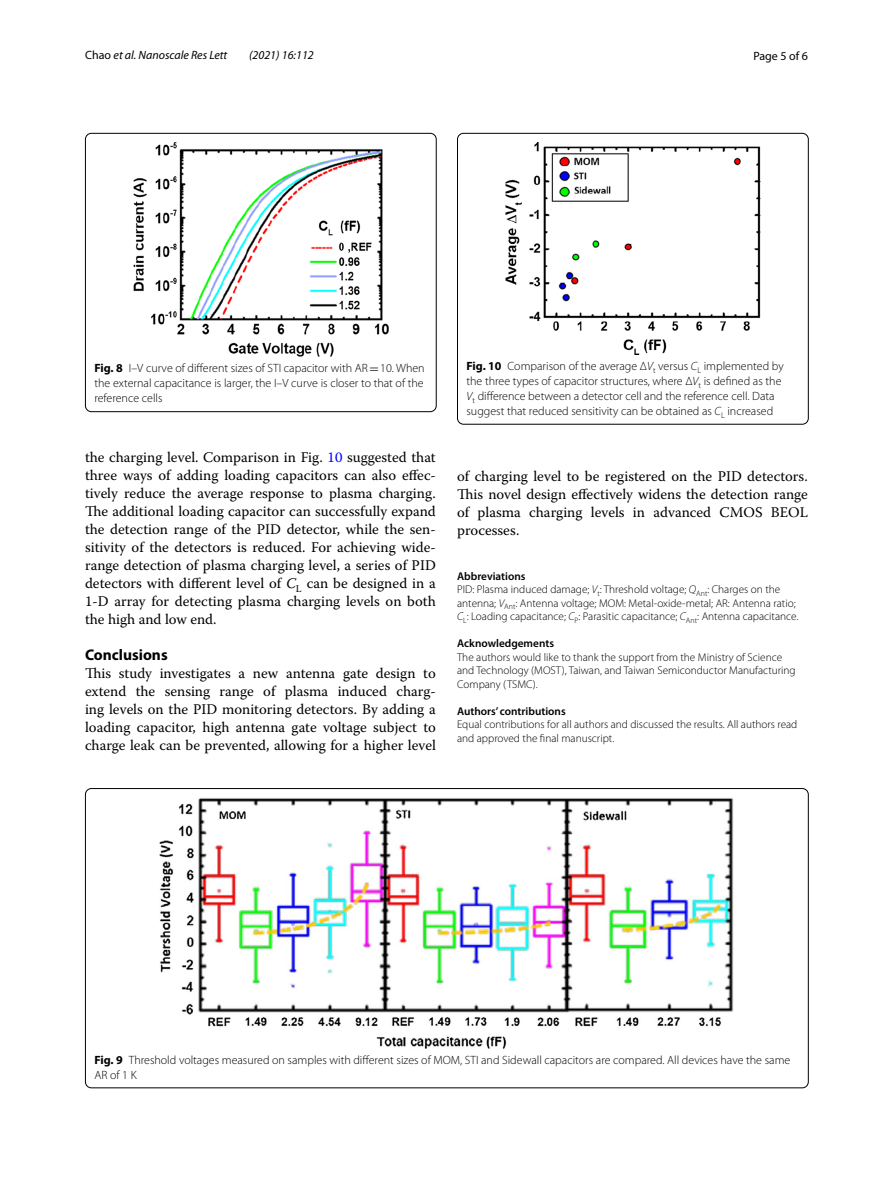
<style>
.page{position:relative;width:893px;height:1187px;background:#fff}
.page>*{position:absolute;margin:0;border:0;box-sizing:border-box;transform-origin:0 0}
.t1{font:700 15.45px "Myriad Pro";color:#000}
.t2{font:14.7px/18px "Warnock Pro";color:#000;text-align:justify}
.t3{font:300 12px/15px "Myriad Pro";color:#000}
.t4{font:italic 12px "Myriad Pro";color:#000}
.t5{font:12px "Myriad Pro";color:#000}
.t6{font:300 11.25px/13.5px "Myriad Pro";color:#000}
.t7{font:600 11.25px "Myriad Pro";color:#000}
.s1{font-style:normal}
.s2{font-weight:700}
.s3{font-family:"MTSY";font-weight:400}
.s4{color:#00f}
.s5{font-style:italic}
.s6{font-weight:600}
</style>
<div class="page">
<img style="left:133px;top:142px;width:255px;height:214px">
<div style="left:85px;top:133px;width:351px;height:279px;border:1px solid #000;border-radius:6px"></div>
<img style="left:160px;top:797px;width:574px;height:251px">
<img style="left:505px;top:142px;width:255px;height:212px">
<div style="left:457px;top:133px;width:351px;height:291px;border:1px solid #000;border-radius:6px"></div>
<p class="t4" style="left:85px;top:48px;width:144px"><span class="s1">Chao</span> et al. Nanoscale Res Lett</p>
<p class="t4" style="left:249px;top:48px;width:66px">(2021) 16:112</p>
<p class="t5" style="left:753px;top:48px;width:56px">Page 5 of 6</p>
<p class="t3" style="left:94px;top:360px;width:332px;text-align:justify"><span class="s2">Fig. 8</span> I–V curve of different sizes of STI capacitor with AR<span class="s3">=</span>10. When the external capacitance is larger, the I–V curve is closer to that of the reference cells</p>
<p class="t2" style="left:85px;top:447px;width:352px">the charging level. Comparison in Fig. <span class="s4">10</span> suggested that three ways of adding loading capacitors can also effec&shy;tively reduce the average response to plasma charging.<br>The additional loading capacitor can successfully expand the detection range of the PID detector, while the sen&shy;sitivity of the detectors is reduced. For achieving wide&shy;range detection of plasma charging level, a series of PID detectors with different level of <span class="s5">C</span><sub>L</sub> can be designed in a 1-D array for detecting plasma charging levels on both the high and low end.</p>
<p class="t1" style="left:85px;top:644px;width:84px">Conclusions</p>
<p class="t2" style="left:85px;top:663px;width:352px">This study investigates a new antenna gate design to extend the sensing range of plasma induced charg&shy;ing levels on the PID monitoring detectors. By adding a loading capacitor, high antenna gate voltage subject to charge leak can be prevented, allowing for a higher level</p>
<p class="t3" style="left:466px;top:358px;width:319px"><span class="s2">Fig. 10</span> Comparison of the average Δ<span class="s5">V</span><sub>t</sub> versus <span class="s5">C</span><sub>L</sub> implemented by the three types of capacitor structures, where Δ<span class="s5">V</span><sub>t</sub> is defined as the <span class="s5">V</span><sub>t</sub> difference between a detector cell and the reference cell. Data suggest that reduced sensitivity can be obtained as <span class="s5">C</span><sub>L</sub> increased</p>
<p class="t2" style="left:457px;top:466px;width:352px">of charging level to be registered on the PID detectors.<br>This novel design effectively widens the detection range of plasma charging levels in advanced CMOS BEOL processes.</p>
<p class="t6" style="left:457px;top:569px;width:343px"><span class="s6">Abbreviations<br></span>PID: Plasma induced damage; <span class="s5">V</span><sub>t</sub>: Threshold voltage; <span class="s5">Q</span><sub>Ant</sub>: Charges on the antenna; <span class="s5">V</span><sub>Ant</sub>: Antenna voltage; MOM: Metal-oxide-metal; AR: Antenna ratio; <span class="s5">C</span><sub>L</sub>: Loading capacitance; <span class="s5">C</span><sub>P</sub>: Parasitic capacitance; <span class="s5">C</span><sub>Ant</sub>: Antenna capacitance.</p>
<p class="t7" style="left:457px;top:636px;width:98px">Acknowledgements</p>
<p class="t6" style="left:457px;top:650px;width:340px">The authors would like to thank the support from the Ministry of Science and Technology (MOST), Taiwan, and Taiwan Semiconductor Manufacturing<br>Company (TSMC).</p>
<p class="t7" style="left:457px;top:703px;width:110px">Authors’ contributions</p>
<p class="t6" style="left:457px;top:717px;width:342px">Equal contributions for all authors and discussed the results. All authors read and approved the final manuscript.</p>
<p class="t3" style="left:94px;top:1052px;width:697px"><span class="s2">Fig. 9</span> Threshold voltages measured on samples with different sizes of MOM, STI and Sidewall capacitors are compared. All devices have the same<br>AR of 1 K</p>
</div>
